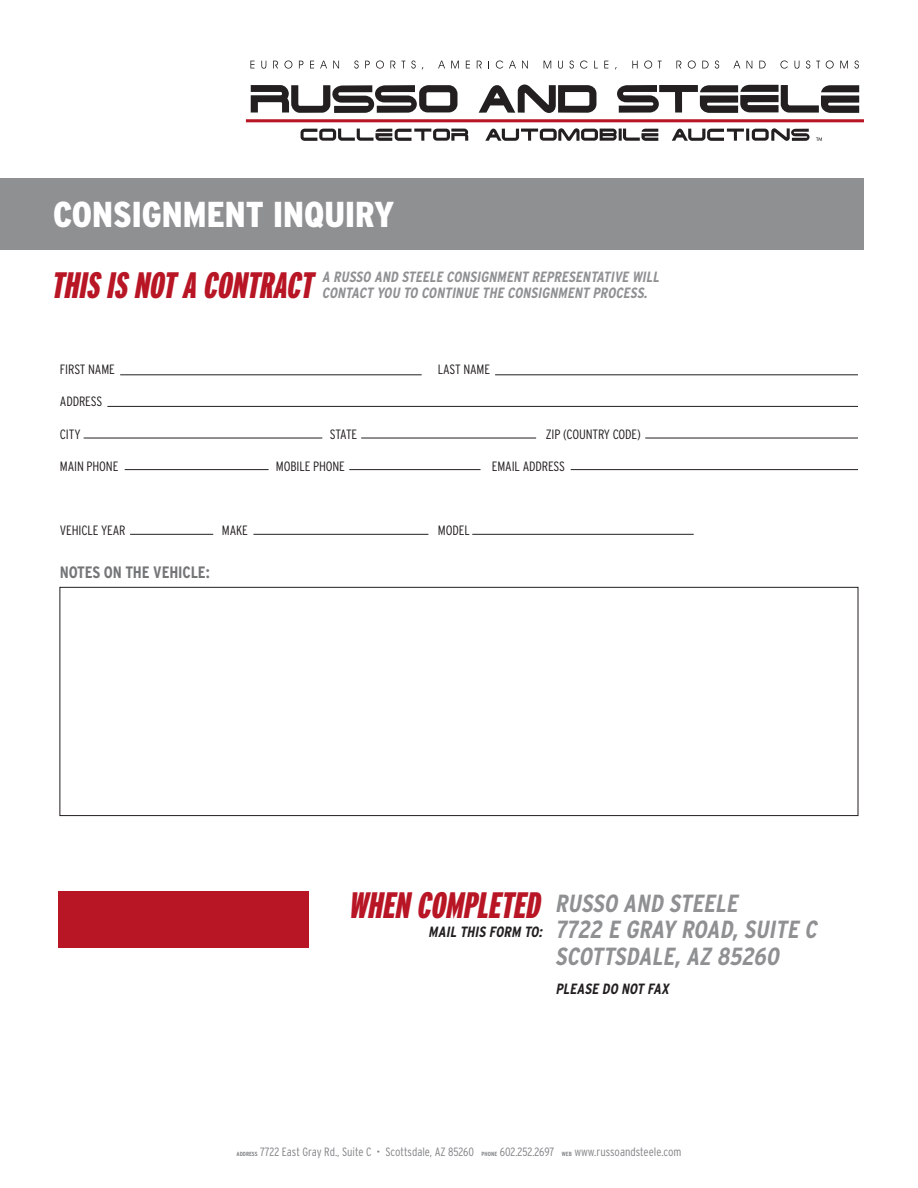
<style>
.page{position:relative;width:918px;height:1188px;background:#fff}
.page>*{position:absolute;margin:0;border:0;box-sizing:border-box;transform-origin:0 0}
.t1{font:italic 36.75px "Interstate Black Comp";color:#b81525}
.t2{font:900 condensed 36px "Interstate";color:#fff}
.t3{font:italic 700 condensed 24.75px/26.8px "Interstate";color:#8e9092}
.t4{font:700 condensed 16.5px "Interstate";letter-spacing:-.01em;color:#737577}
.t5{font:italic 700 condensed 14.85px/16px "Interstate";color:#8e9092}
.t6{font:italic 700 condensed 14.85px "Interstate";color:#231f20}
.t7{font:300 condensed 13.5px "Interstate";letter-spacing:-.01em;color:#231f20}
.t8{font:300 condensed 12px "Interstate";letter-spacing:-.005em;color:#808285}
.s1{font-weight:700;font-size:6px}
</style>
<div class="page">
<div style="left:0;top:178px;width:864px;height:71px;background:#8e9092"></div>
<div style="left:58px;top:892px;width:250px;height:56px;background:#b81525"></div>
<svg style="left:479px;top:85px;width:117px;height:28px"></svg>
<svg style="left:617px;top:85px;width:242px;height:28px"></svg>
<svg style="left:251px;top:85px;width:207px;height:28px"></svg>
<svg style="left:485px;top:128px;width:173px;height:13px"></svg>
<hr style="left:246px;top:119px;width:618px;height:3px;background:#b81525">
<svg style="left:672px;top:128px;width:138px;height:13px"></svg>
<svg style="left:301px;top:129px;width:167px;height:12px"></svg>
<svg style="left:816px;top:138px;width:6px;height:3px"></svg>
<svg style="left:250px;top:61px;width:5px;height:7px"></svg>
<svg style="left:261px;top:61px;width:5px;height:8px"></svg>
<svg style="left:273px;top:61px;width:5px;height:7px"></svg>
<svg style="left:284px;top:60px;width:8px;height:9px"></svg>
<svg style="left:299px;top:61px;width:5px;height:7px"></svg>
<svg style="left:310px;top:61px;width:4px;height:7px"></svg>
<svg style="left:320px;top:61px;width:7px;height:7px"></svg>
<svg style="left:333px;top:61px;width:6px;height:7px"></svg>
<svg style="left:354px;top:60px;width:5px;height:9px"></svg>
<svg style="left:365px;top:61px;width:5px;height:7px"></svg>
<svg style="left:376px;top:60px;width:8px;height:9px"></svg>
<svg style="left:390px;top:61px;width:5px;height:7px"></svg>
<svg style="left:411px;top:60px;width:5px;height:9px"></svg>
<svg style="left:438px;top:61px;width:7px;height:7px"></svg>
<svg style="left:451px;top:61px;width:8px;height:7px"></svg>
<svg style="left:466px;top:61px;width:4px;height:7px"></svg>
<svg style="left:477px;top:61px;width:5px;height:7px"></svg>
<svg style="left:496px;top:60px;width:7px;height:9px"></svg>
<svg style="left:509px;top:61px;width:7px;height:7px"></svg>
<svg style="left:522px;top:61px;width:6px;height:7px"></svg>
<svg style="left:544px;top:61px;width:7px;height:7px"></svg>
<svg style="left:558px;top:61px;width:5px;height:8px"></svg>
<svg style="left:569px;top:60px;width:5px;height:9px"></svg>
<svg style="left:580px;top:60px;width:8px;height:9px"></svg>
<svg style="left:594px;top:61px;width:4px;height:7px"></svg>
<svg style="left:604px;top:61px;width:4px;height:7px"></svg>
<svg style="left:632px;top:61px;width:6px;height:7px"></svg>
<svg style="left:644px;top:60px;width:8px;height:9px"></svg>
<svg style="left:658px;top:61px;width:4px;height:7px"></svg>
<svg style="left:676px;top:61px;width:5px;height:7px"></svg>
<svg style="left:688px;top:60px;width:8px;height:9px"></svg>
<svg style="left:702px;top:61px;width:7px;height:7px"></svg>
<svg style="left:715px;top:60px;width:4px;height:9px"></svg>
<svg style="left:733px;top:61px;width:7px;height:7px"></svg>
<svg style="left:746px;top:61px;width:6px;height:7px"></svg>
<svg style="left:759px;top:61px;width:7px;height:7px"></svg>
<svg style="left:780px;top:60px;width:8px;height:9px"></svg>
<svg style="left:794px;top:61px;width:5px;height:8px"></svg>
<svg style="left:806px;top:60px;width:4px;height:9px"></svg>
<svg style="left:816px;top:61px;width:4px;height:7px"></svg>
<svg style="left:826px;top:60px;width:8px;height:9px"></svg>
<svg style="left:840px;top:61px;width:8px;height:7px"></svg>
<svg style="left:854px;top:60px;width:5px;height:9px"></svg>
<hr style="left:120px;top:374px;width:302px;height:1px;background:#231f20">
<hr style="left:495px;top:374px;width:363px;height:1px;background:#231f20">
<hr style="left:107px;top:406px;width:751px;height:1px;background:#231f20">
<hr style="left:645px;top:438px;width:213px;height:1px;background:#231f20">
<hr style="left:571px;top:469px;width:287px;height:1px;background:#231f20">
<hr style="left:472px;top:534px;width:222px;height:1px;background:#231f20">
<hr style="left:253px;top:534px;width:175px;height:1px;background:#231f20">
<hr style="left:130px;top:534px;width:83px;height:1px;background:#231f20">
<hr style="left:349px;top:469px;width:132px;height:1px;background:#231f20">
<hr style="left:125px;top:469px;width:144px;height:1px;background:#231f20">
<hr style="left:361px;top:438px;width:175px;height:1px;background:#231f20">
<hr style="left:84px;top:438px;width:238px;height:1px;background:#231f20">
<div style="left:60px;top:587px;width:798px;height:229px;border:1px solid #231f20"></div>
<h2 class="t2" style="left:53px;top:194px;width:343px">CONSIGNMENT INQUIRY</h2>
<p class="t5" style="left:323px;top:269px;width:339px">A RUSSO AND STEELE CONSIGNMENT REPRESENTATIVE WILL<br>CONTACT YOU TO CONTINUE THE CONSIGNMENT PROCESS.</p>
<h1 class="t1" style="left:53px;top:265px;width:263px">THIS IS NOT A CONTRACT</h1>
<p class="t7" style="left:60px;top:362px;width:57px">FIRST NAME</p>
<p class="t7" style="left:438px;top:362px;width:54px">LAST NAME</p>
<p class="t7" style="left:60px;top:394px;width:44px">ADDRESS</p>
<p class="t7" style="left:60px;top:426px;width:22px">CITY</p>
<p class="t7" style="left:330px;top:426px;width:29px">STATE</p>
<p class="t7" style="left:546px;top:426px;width:97px">ZIP (COUNTRY CODE)</p>
<p class="t7" style="left:60px;top:458px;width:60px">MAIN PHONE</p>
<p class="t7" style="left:276px;top:458px;width:71px">MOBILE PHONE</p>
<p class="t7" style="left:492px;top:458px;width:75px">EMAIL ADDRESS</p>
<p class="t7" style="left:60px;top:523px;width:67px">VEHICLE YEAR</p>
<p class="t7" style="left:222px;top:523px;width:28px">MAKE</p>
<p class="t7" style="left:438px;top:523px;width:33px">MODEL</p>
<p class="t4" style="left:60px;top:563px;width:151px">NOTES ON THE VEHICLE:</p>
<h1 class="t1" style="left:350px;top:885px;width:193px">WHEN COMPLETED</h1>
<p class="t6" style="left:429px;top:923px;width:115px">MAIL THIS FORM TO:</p>
<h3 class="t3" style="left:557px;top:889px;width:263px">RUSSO AND STEELE<br>7722 E GRAY ROAD, SUITE C<br>SCOTTSDALE, AZ 85260</h3>
<p class="t6" style="left:557px;top:980px;width:115px">PLEASE DO NOT FAX</p>
<p class="t8" style="left:237px;top:1145px;width:446px"><span class="s1">ADDRESS</span> 7722 East Gray Rd., Suite C • Scottsdale, AZ 85260 <span class="s1">PHONE</span> 602.252.2697 <span class="s1">WEB</span> www.russoandsteele.com</p>
</div>
